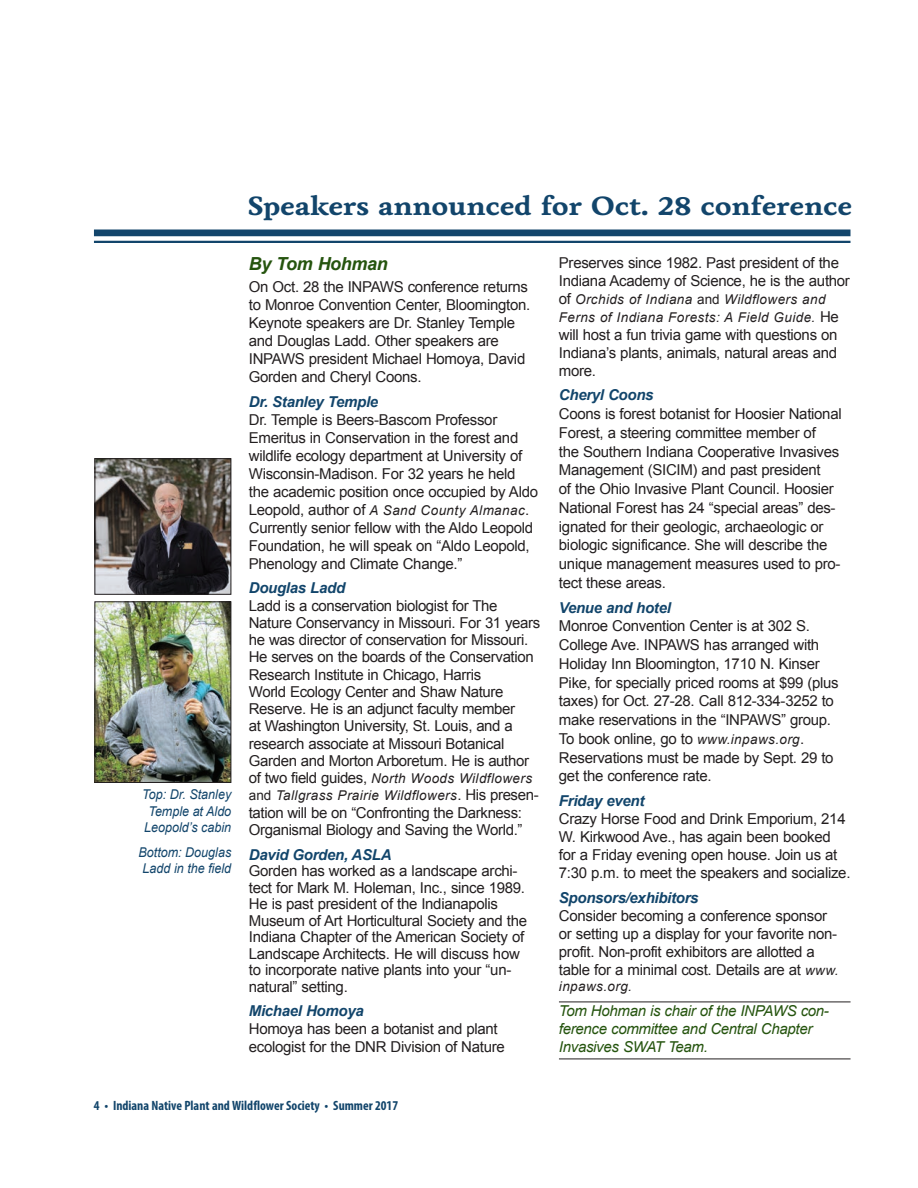
<style>
.page{position:relative;width:918px;height:1188px;background:#fff}
.page>*{position:absolute;margin:0;border:0;box-sizing:border-box;transform-origin:0 0}
._10_Story_Head_Blue{font:700 27px "Livory";letter-spacing:-.01em;color:#12456b;scale:1.08 1}
._31_By_Author_GR{font:italic 700 18px "Arial";letter-spacing:-.02em;color:#25540e}
._40_Body1st_BK{font:15px/18px "Arial";letter-spacing:-.02em;color:#231f20}
.temp_head_2{font:italic 700 15px "Arial";letter-spacing:-.02em;color:#12456b}
._55_AuthorBioBox_GR{font:italic 15px/18px "Arial";letter-spacing:-.02em;color:#25540e}
._40_Body1st_BK-2{font:italic 13.5px/17.2px "Arial";letter-spacing:.03em;color:#231f20}
._70_5_PhotoCaption_R{font:italic 13.5px/16.2px "Arial";color:#12456b;text-align:center;scale:.93 1}
.t1{font:700 condensed 13.5px "Myriad Pro";color:#12456b}
.s1{font-style:normal;font-size:15px}
.s2{font-style:normal}
.s3{font-style:italic;font-size:13.5px}
</style>
<div class="page">
<hr style="left:559px;top:1002px;width:292px;height:1px;background:#231f20">
<hr style="left:559px;top:1059px;width:292px;height:1px;background:#231f20">
<img style="left:97px;top:603px;width:132px;height:178px">
<div style="left:95px;top:601px;width:136px;height:182px;border:1px solid #231f20"></div>
<img style="left:96px;top:460px;width:133px;height:133px">
<div style="left:94px;top:458px;width:137px;height:137px;border:1px solid #231f20"></div>
<div style="left:94px;top:230px;width:756px;height:6px;background:#12456b"></div>
<hr style="left:94px;top:241px;width:756px;height:2px;background:#12456b">
<p class="_70_5_PhotoCaption_R" style="left:142px;top:787px;width:97px">Top: Dr. Stanley<br>Temple at Aldo<br>Leopold’s cabin</p>
<p class="_70_5_PhotoCaption_R" style="left:138px;top:844px;width:101px">Bottom: Douglas<br>Ladd in the field</p>
<p class="_10_Story_Head_Blue" style="left:247px;top:190px;width:562px">Speakers announced for Oct. 28 conference</p>
<p class="_40_Body1st_BK" style="left:559px;top:253px;width:293px">Preserves since 1982. Past president of the<br>Indiana Academy of Science, he is the author</p>
<p class="_40_Body1st_BK-2" style="left:559px;top:290px;width:281px;line-height:18px"><span class="s1">of</span> Orchids of Indiana <span class="s2">and</span> Wildflowers and<br>Ferns of Indiana Forests: A Field Guide. <span class="s1">He</span></p>
<p class="_40_Body1st_BK" style="left:559px;top:325px;width:280px;text-align:justify">will host a fun trivia game with questions on Indiana’s plants, animals, natural areas and more.</p>
<p class="temp_head_2" style="left:559px;top:385px;width:96px">Cheryl Coons</p>
<p class="_40_Body1st_BK" style="left:559px;top:405px;width:284px;line-height:18.8px">Coons is forest botanist for Hoosier National Forest, a steering committee member of<br>the Southern Indiana Cooperative Invasives Management (SICIM) and past president<br>of the Ohio Invasive Plant Council. Hoosier National Forest has 24 “special areas” des&shy;ignated for their geologic, archaeologic or biologic significance. She will describe the unique management measures used to pro&shy;tect these areas.</p>
<p class="temp_head_2" style="left:559px;top:597px;width:113px">Venue and hotel</p>
<p class="_40_Body1st_BK" style="left:559px;top:617px;width:281px;line-height:18.8px">Monroe Convention Center is at 302 S.<br>College Ave. INPAWS has arranged with Holiday Inn Bloomington, 1710 N. Kinser Pike, for specially priced rooms at $99 (plus taxes) for Oct. 27-28. Call 812-334-3252 to make reservations in the “INPAWS” group.<br>To book online, go to <span class="s3">www.inpaws.org</span>.<br>Reservations must be made by Sept. 29 to get the conference rate.</p>
<p class="temp_head_2" style="left:559px;top:791px;width:87px">Friday event</p>
<p class="_40_Body1st_BK" style="left:559px;top:810px;width:293px">Crazy Horse Food and Drink Emporium, 214<br>W. Kirkwood Ave., has again been booked for a Friday evening open house. Join us at 7:30 p.m. to meet the speakers and socialize.</p>
<p class="temp_head_2" style="left:559px;top:888px;width:141px">Sponsors/exhibitors</p>
<p class="_40_Body1st_BK" style="left:559px;top:907px;width:281px">Consider becoming a conference sponsor or setting up a display for your favorite non&shy;profit. Non-profit exhibitors are allotted a table for a minimal cost. Details are at <span class="s3">www.</span></p>
<p class="_40_Body1st_BK-2" style="left:559px;top:978px;width:75px">inpaws.org.</p>
<p class="_55_AuthorBioBox_GR" style="left:559px;top:1002px;width:272px">Tom Hohman is chair of the INPAWS con&shy;ference committee and Central Chapter<br>Invasives SWAT Team.</p>
<p class="_31_By_Author_GR" style="left:249px;top:251px;width:141px">By Tom Hohman</p>
<p class="_40_Body1st_BK" style="left:249px;top:278px;width:283px">On Oct. 28 the INPAWS conference returns to Monroe Convention Center, Bloomington.<br>Keynote speakers are Dr. Stanley Temple and Douglas Ladd. Other speakers are INPAWS president Michael Homoya, David Gorden and Cheryl Coons.</p>
<p class="temp_head_2" style="left:249px;top:391px;width:131px">Dr. Stanley Temple</p>
<p class="_40_Body1st_BK" style="left:249px;top:410px;width:291px">Dr. Temple is Beers-Bascom Professor Emeritus in Conservation in the forest and wildlife ecology department at University of Wisconsin-Madison. For 32 years he held the academic position once occupied by Aldo</p>
<p class="_40_Body1st_BK-2" style="left:249px;top:501px;width:282px"><span class="s1">Leopold, author of</span> A Sand County Almanac<span class="s1">.</span></p>
<p class="_40_Body1st_BK" style="left:249px;top:518px;width:286px">Currently senior fellow with the Aldo Leopold<br>Foundation, he will speak on “Aldo Leopold,<br>Phenology and Climate Change.”</p>
<p class="temp_head_2" style="left:249px;top:578px;width:98px">Douglas Ladd</p>
<p class="_40_Body1st_BK" style="left:249px;top:597px;width:293px;line-height:17.2px">Ladd is a conservation biologist for The Nature Conservancy in Missouri. For 31 years he was director of conservation for Missouri.<br>He serves on the boards of the Conservation Research Institute in Chicago, Harris<br>World Ecology Center and Shaw Nature Reserve. He is an adjunct faculty member<br>at Washington University, St. Louis, and a research associate at Missouri Botanical Garden and Morton Arboretum. He is author</p>
<p class="_40_Body1st_BK-2" style="left:249px;top:770px;width:291px"><span class="s1">of two field guides,</span> North Woods Wildflowers <span class="s2">and</span> Tallgrass Prairie Wildflowers<span class="s1">. His presen-</span></p>
<p class="_40_Body1st_BK" style="left:249px;top:804px;width:275px;line-height:17.2px">tation will be on “Confronting the Darkness:<br>Organismal Biology and Saving the World.”</p>
<p class="temp_head_2" style="left:249px;top:844px;width:144px">David Gorden, ASLA</p>
<p class="_40_Body1st_BK" style="left:249px;top:863px;width:280px;line-height:16.5px">Gorden has worked as a landscape archi&shy;tect for Mark M. Holeman, Inc., since 1989.<br>He is past president of the Indianapolis Museum of Art Horticultural Society and the Indiana Chapter of the American Society of Landscape Architects. He will discuss how to incorporate native plants into your “un&shy;natural” setting.</p>
<p class="temp_head_2" style="left:249px;top:1001px;width:116px">Michael Homoya</p>
<p class="_40_Body1st_BK" style="left:249px;top:1020px;width:257px">Homoya has been a botanist and plant ecologist for the DNR Division of Nature</p>
<p class="t1" style="left:94px;top:1097px;width:306px">4 • Indiana Native Plant and Wildflower Society • Summer 2017</p>
</div>
